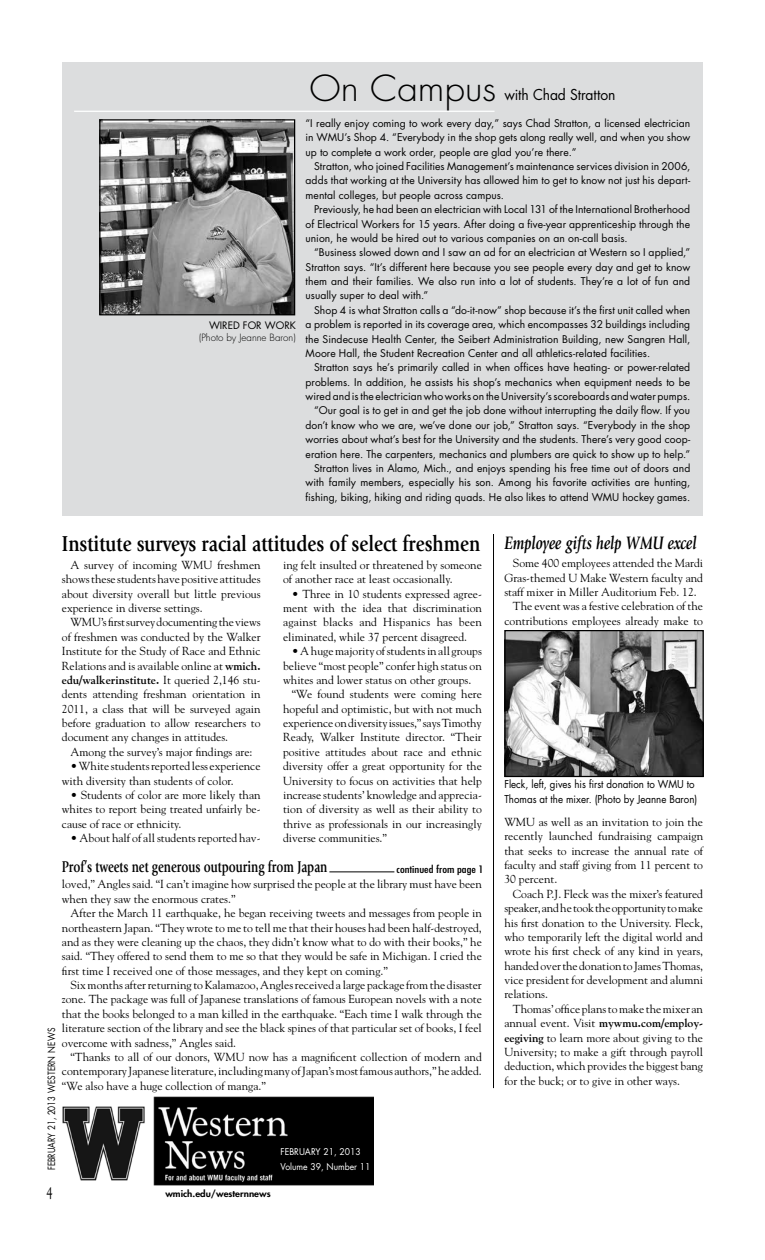
<style>
.page{position:relative;width:765px;height:1260px;background:#fff}
.page>*{position:absolute;margin:0;border:0;box-sizing:border-box;transform-origin:0 0}
.t1{font:300 35px "Futura";color:#000;scale:1.05 1}
.t2{font:700 22.5px "Giovanni";color:#000;scale:.82 1}
.t3{font:italic 700 18.75px "Giovanni";color:#000;scale:.78 1}
.t4{font:700 16.25px "Giovanni";color:#000;scale:.73 1}
.t5{font:15.62px "Goudy";color:#000;scale:.8 1}
.t6{font:14.62px "Futura";letter-spacing:-.005em;color:#000;scale:.95 1}
.t7{font:11.62px/14.4px "Goudy";color:#000;text-align:justify}
.t8{font:10.62px/14.8px "Futura";color:#000;scale:.92 1}
.t9{font:10.38px/14.4px "Futura";letter-spacing:.01em;color:#000;text-align:justify}
.t10{font:condensed 10px "Futura";color:#000;scale:1.25 1}
.t11{font:10px "Futura";color:#000}
.t12{font:9.75px "Futura";color:#000;scale:.83 1}
.t13{font:300 9.75px "Futura";color:#000}
.t14{font:9.12px "Futura";color:#fff;scale:.95 1}
.t15{font:800 9px "Futura";color:#000;scale:1.08 1}
.s1{font-weight:700}
</style>
<div class="page">
<div style="left:62px;top:62px;width:641px;height:454px;background:#dcddde"></div>
<img style="left:62px;top:1096px;width:312px;height:90px">
<hr style="left:74px;top:111px;width:421px;height:1px;background:#fff">
<img style="left:101px;top:121px;width:192px;height:192px">
<div style="left:99px;top:119px;width:196px;height:196px;border:1px solid #000"></div>
<hr style="left:329px;top:872px;width:65px;height:1px;background:#000">
<img style="left:506px;top:632px;width:196px;height:143px">
<div style="left:504px;top:630px;width:200px;height:147px;border:1px solid #000"></div>
<hr style="left:493px;top:534px;width:1px;height:554px;background:#000">
<p class="t11" style="left:209px;top:318px;width:88px">WIRED FOR WORK</p>
<p class="t13" style="left:199px;top:331px;width:98px">(Photo by Jeanne Baron)</p>
<h1 class="t1" style="left:309px;top:65px;width:179px">On Campus</h1>
<p class="t6" style="left:504px;top:85px;width:119px">with Chad Stratton</p>
<p class="t9" style="left:306px;top:116px;width:386px">“I really enjoy coming to work every day,” says Chad Stratton, a licensed electrician in WMU’s Shop 4. “Everybody in the shop gets along really well, and when you show up to complete a work order, people are glad you’re there.”</p>
<p class="t9" style="left:306px;top:159px;width:386px;text-indent:9px">Stratton, who joined Facilities Management’s maintenance services division in 2006, adds that working at the University has allowed him to get to know not just his depart&shy;mental colleges, but people across campus.</p>
<p class="t9" style="left:306px;top:202px;width:386px;text-indent:9px">Previously, he had been an electrician with Local 131 of the International Brotherhood of Electrical Workers for 15 years. After doing a five-year apprenticeship through the union, he would be hired out to various companies on an on-call basis.</p>
<p class="t9" style="left:306px;top:245px;width:386px;text-indent:9px">“Business slowed down and I saw an ad for an electrician at Western so I applied,” Stratton says. “It’s different here because you see people every day and get to know them and their families. We also run into a lot of students. They’re a lot of fun and usually super to deal with.”</p>
<p class="t9" style="left:306px;top:303px;width:386px;text-indent:9px">Shop 4 is what Stratton calls a “do-it-now” shop because it’s the first unit called when a problem is reported in its coverage area, which encompasses 32 buildings including the Sindecuse Health Center, the Seibert Administration Building, new Sangren Hall, Moore Hall, the Student Recreation Center and all athletics-related facilities.</p>
<p class="t9" style="left:306px;top:360px;width:386px;text-align:right">Stratton says he’s primarily called in when offices have heating- or power-related problems. In addition, he assists his shop’s mechanics when equipment needs to be wired and is the electrician who works on the University’s scoreboards and water pumps. “Our goal is to get in and get the job done without interrupting the daily flow. If you don’t know who we are, we’ve done our job,” Stratton says. “Everybody in the shop worries about what’s best for the University and the students. There’s very good coop&shy;eration here. The carpenters, mechanics and plumbers are quick to show up to help.” Stratton lives in Alamo, Mich., and enjoys spending his free time out of doors and with family members, especially his son. Among his favorite activities are hunting, fishing, biking, hiking and riding quads. He also likes to attend WMU hockey games.</p>
<h2 class="t2" style="left:62px;top:531px;width:512px">Institute surveys racial attitudes of select freshmen</h2>
<p class="t7" style="left:283px;top:557px;width:200px">ing felt insulted or threatened by someone of another race at least occasionally.</p>
<p class="t7" style="left:283px;top:586px;width:200px;text-indent:9px">• Three in 10 students expressed agree&shy;ment with the idea that discrimination against blacks and Hispanics has been eliminated, while 37 percent disagreed.</p>
<p class="t7" style="left:292px;top:644px;width:192px">• A huge majority of students in all groups</p>
<p class="t7" style="left:283px;top:658px;width:200px">believe “most people” confer high status on</p>
<p class="t7" style="left:283px;top:672px;width:190px">whites and lower status on other groups.</p>
<p class="t7" style="left:292px;top:687px;width:192px">“We found students were coming here</p>
<p class="t7" style="left:283px;top:701px;width:200px">hopeful and optimistic, but with not much</p>
<p class="t7" style="left:283px;top:716px;width:200px">experience on diversity issues,” says Timothy</p>
<p class="t7" style="left:283px;top:730px;width:200px">Ready, Walker Institute director. “Their</p>
<p class="t7" style="left:283px;top:744px;width:200px">positive attitudes about race and ethnic</p>
<p class="t7" style="left:283px;top:759px;width:200px">diversity offer a great opportunity for the</p>
<p class="t7" style="left:283px;top:773px;width:200px">University to focus on activities that help</p>
<p class="t7" style="left:283px;top:787px;width:200px">increase students’ knowledge and apprecia-</p>
<p class="t7" style="left:283px;top:802px;width:200px">tion of diversity as well as their ability to</p>
<p class="t7" style="left:283px;top:816px;width:200px">thrive as professionals in our increasingly</p>
<p class="t7" style="left:283px;top:831px;width:105px">diverse communities.”</p>
<p class="t7" style="left:62px;top:557px;width:200px;text-indent:9px">A survey of incoming WMU freshmen shows these students have positive attitudes about diversity overall but little previous experience in diverse settings.</p>
<p class="t7" style="left:62px;top:615px;width:200px;text-indent:9px">WMU’s first survey documenting the views of freshmen was conducted by the Walker Institute for the Study of Race and Ethnic Relations and is available online at <span class="s1">wmich. edu/walkerinstitute.</span> It queried 2,146 stu&shy;dents attending freshman orientation in 2011, a class that will be surveyed again before graduation to allow researchers to document any changes in attitudes.</p>
<p class="t7" style="left:70px;top:744px;width:184px">Among the survey’s major findings are:</p>
<p class="t7" style="left:62px;top:759px;width:200px;text-indent:9px">• White students reported less experience with diversity than students of color.</p>
<p class="t7" style="left:62px;top:787px;width:200px;text-indent:9px">• Students of color are more likely than whites to report being treated unfairly be&shy;cause of race or ethnicity.</p>
<p class="t7" style="left:70px;top:831px;width:192px">• About half of all students reported hav-</p>
<h3 class="t4" style="left:62px;top:858px;width:365px">Prof’s tweets net generous outpouring from Japan</h3>
<p class="t10" style="left:397px;top:863px;width:71px">continued from page 1</p>
<p class="t7" style="left:62px;top:877px;width:422px">loved,” Angles said. “I can’t imagine how surprised the people at the library must have been when they saw the enormous crates.”</p>
<p class="t7" style="left:62px;top:906px;width:422px;text-indent:9px">After the March 11 earthquake, he began receiving tweets and messages from people in northeastern Japan. “They wrote to me to tell me that their houses had been half-destroyed, and as they were cleaning up the chaos, they didn’t know what to do with their books,” he said. “They offered to send them to me so that they would be safe in Michigan. I cried the first time I received one of those messages, and they kept on coming.”</p>
<p class="t7" style="left:62px;top:978px;width:422px;text-indent:9px">Six months after returning to Kalamazoo, Angles received a large package from the disaster zone. The package was full of Japanese translations of famous European novels with a note that the books belonged to a man killed in the earthquake. “Each time I walk through the literature section of the library and see the black spines of that particular set of books, I feel overcome with sadness,” Angles said.</p>
<p class="t7" style="left:62px;top:1049px;width:422px;text-indent:9px">“Thanks to all of our donors, WMU now has a magnificent collection of modern and contemporary Japanese literature, including many of Japan’s most famous authors,” he added. “We also have a huge collection of manga.”</p>
<p class="t12" style="left:45px;top:1170px;width:173px;rotate:-90deg">FEBRUARY 21, 2013 WESTERN NEWS</p>
<p class="t14" style="left:281px;top:1146px;width:86px">FEBRUARY 21, 2013</p>
<p class="t14" style="left:281px;top:1160px;width:96px">Volume 39, Number 11</p>
<h3 class="t5" style="left:47px;top:1183px;width:9px">4</h3>
<p class="t15" style="left:165px;top:1188px;width:99px">wmich.edu/westernnews</p>
<h3 class="t3" style="left:504px;top:532px;width:248px">Employee gifts help WMU excel</h3>
<p class="t7" style="left:513px;top:556px;width:192px">Some 400 employees attended the Mardi</p>
<p class="t7" style="left:504px;top:570px;width:200px">Gras-themed U Make Western faculty and</p>
<p class="t7" style="left:504px;top:584px;width:194px">staff mixer in Miller Auditorium Feb. 12.</p>
<p class="t7" style="left:513px;top:599px;width:192px">The event was a festive celebration of the</p>
<p class="t7" style="left:504px;top:613px;width:200px">contributions employees already make to</p>
<p class="t8" style="left:504px;top:777px;width:211px">Fleck, left, gives his first donation to WMU to<br>Thomas at the mixer. (Photo by Jeanne Baron)</p>
<p class="t7" style="left:504px;top:814px;width:200px">WMU as well as an invitation to join the recently launched fundraising campaign that seeks to increase the annual rate of faculty and staff giving from 11 percent to 30 percent.</p>
<p class="t7" style="left:504px;top:886px;width:200px;text-indent:9px">Coach P.J. Fleck was the mixer’s featured speaker, and he took the opportunity to make his first donation to the University. Fleck, who temporarily left the digital world and wrote his first check of any kind in years, handed over the donation to James Thomas, vice president for development and alumni relations.</p>
<p class="t7" style="left:504px;top:1001px;width:200px;text-indent:9px">Thomas’ office plans to make the mixer an annual event. Visit <span class="s1">mywmu.com/employ&shy;eegiving</span> to learn more about giving to the University; to make a gift through payroll deduction, which provides the biggest bang for the buck; or to give in other ways.</p>
</div>
